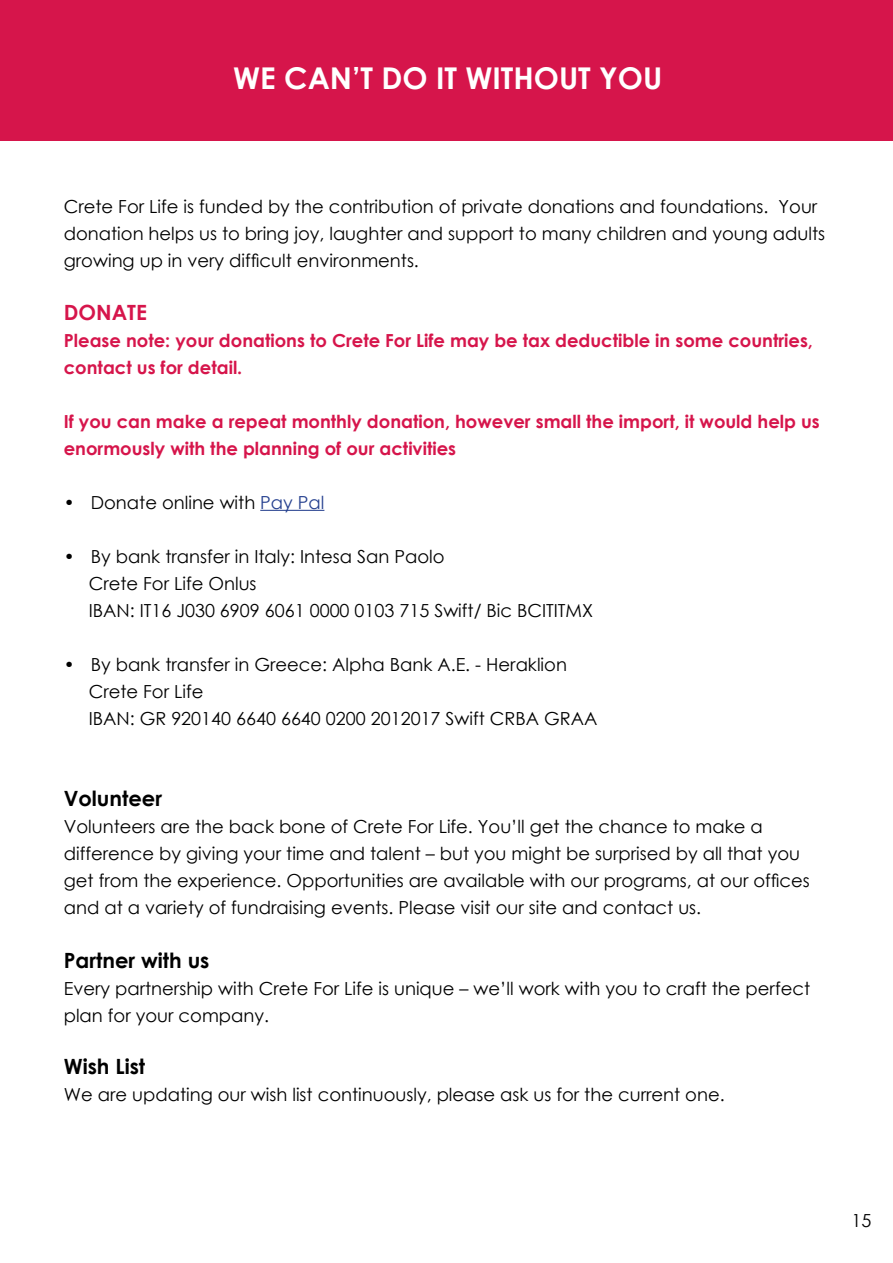
<style>
.page{position:relative;width:893px;height:1263px;background:#fff}
.page>*{position:absolute;margin:0;border:0;box-sizing:border-box;transform-origin:0 0}
.t1{font:700 30px "Century Gothic";color:#fff}
.t2{font:700 21px "Century Gothic";color:#000}
.t3{font:700 21px "Century Gothic";color:#d6154b}
.t4{font:18px/27px "Century Gothic";color:#000}
.t5{font:700 18px/27px "Century Gothic";color:#d6154b}
.s1{color:#25408f}
</style>
<div class="page">
<div style="left:0;top:0;width:893px;height:140px;background:#d6154b"></div>
<hr style="left:260px;top:510px;width:64px;height:1px;background:#25408f">
<h1 class="t1" style="left:233px;top:56px;width:431px">WE CAN’T DO IT WITHOUT YOU</h1>
<p class="t4" style="left:64px;top:193px;width:763px">Crete For Life is funded by the contribution of private donations and foundations. Your donation helps us to bring joy, laughter and support to many children and young adults growing up in very difficult environments.</p>
<p class="t3" style="left:64px;top:296px;width:85px">DONATE</p>
<p class="t5" style="left:64px;top:326px;width:751px">Please note: your donations to Crete For Life may be tax deductible in some countries, contact us for detail.</p>
<p class="t5" style="left:64px;top:407px;width:757px">If you can make a repeat monthly donation, however small the import, it would help us enormously with the planning of our activities</p>
<p class="t4" style="left:64px;top:488px;width:262px">• Donate online with <span class="s1">Pay Pal</span></p>
<p class="t4" style="left:89px;top:542px;width:506px;text-indent:-25px">• By bank transfer in Italy: Intesa San Paolo<br>Crete For Life Onlus<br>IBAN: IT16 J030 6909 6061 0000 0103 715 Swift/ Bic BCITITMX</p>
<p class="t4" style="left:89px;top:650px;width:510px;text-indent:-25px">• By bank transfer in Greece: Alpha Bank A.E. - Heraklion<br>Crete For Life<br>IBAN: GR 920140 6640 6640 0200 2012017 Swift CRBA GRAA</p>
<p class="t2" style="left:64px;top:782px;width:100px">Volunteer</p>
<p class="t4" style="left:64px;top:812px;width:748px">Volunteers are the back bone of Crete For Life. You’ll get the chance to make a difference by giving your time and talent – but you might be surprised by all that you get from the experience. Opportunities are available with our programs, at our offices and at a variety of fundraising events. Please visit our site and contact us.</p>
<p class="t2" style="left:64px;top:944px;width:147px">Partner with us</p>
<p class="t4" style="left:64px;top:974px;width:748px">Every partnership with Crete For Life is unique – we’ll work with you to craft the perfect plan for your company.</p>
<p class="t2" style="left:64px;top:1050px;width:83px">Wish List</p>
<p class="t4" style="left:64px;top:1080px;width:662px">We are updating our wish list continuously, please ask us for the current one.</p>
<p class="t4" style="left:851px;top:1206px;width:21px">15</p>
</div>
